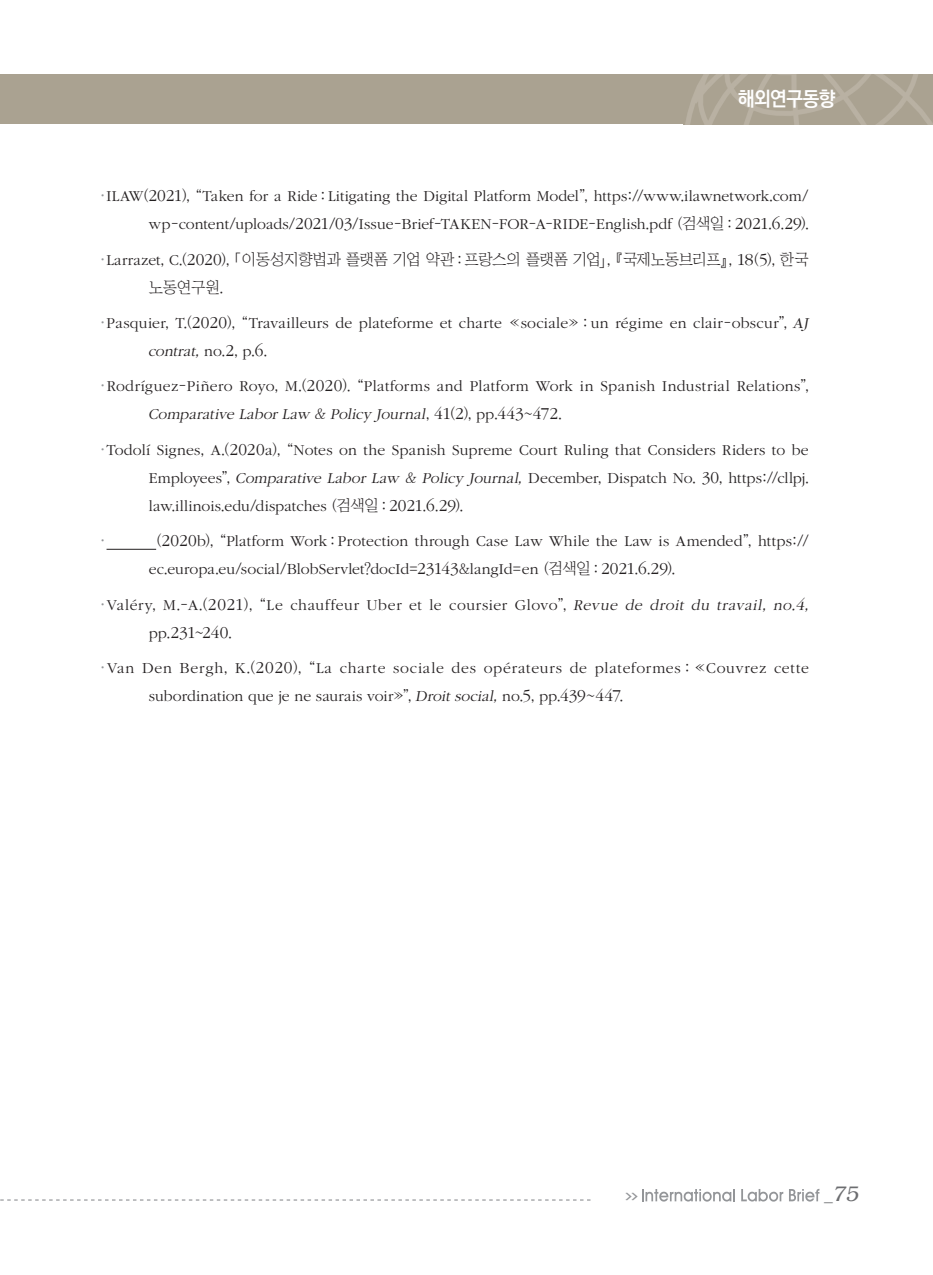
<style>
.page{position:relative;width:933px;height:1275px;background:#fff}
.page>*{position:absolute;margin:0;border:0;box-sizing:border-box;transform-origin:0 0}
.t1{font:italic 300 21px "Bookman";color:#6c6d70}
.t2{font:700 20.12px "Ko Pub Dotum";letter-spacing:-.025em;color:#fff;scale:.95 1}
.참고문헌_본문{font:300 17.32px "ITC Garamond Std";letter-spacing:-.005em;color:#231f20}
.참고문헌_본문-2{font:300 15.75px/28px "ITC Garamond Std";letter-spacing:.015em;color:#231f20}
.참고문헌_본문-3{font:300 15.75px/28px "ITC Garamond Std";letter-spacing:.04em;color:#231f20}
.참고문헌_본문-4{font:300 15.75px "ITC Garamond Std";letter-spacing:.035em;color:#231f20}
.참고문헌_본문-5{font:15.75px/28px "Chosunilbo NM";letter-spacing:-.02em;color:#231f20}
.참고문헌_본문-6{font:15.75px "Chosunilbo NM";color:#939598}
.t3{font:700 7.88px "Ko Pub Dotum";color:#939598;scale:2 1}
.s1{font-family:"Chosunilbo NM";font-weight:400;color:#939598}
.s2{font-family:"Chosunilbo NM";font-weight:400}
.s3{font-size:17.32px}
.s4{color:#939598}
.s5{font-family:"ITC Garamond Std";font-weight:300}
.s6{font-family:"ITC Garamond Std";font-weight:300;font-size:17.32px}
.s7{font-style:italic}
.s8{font-family:"Chosunilbo NM";font-weight:400;font-style:italic}
.s9{font-style:italic;font-size:17.32px}
.s10{font-size:15.75px}
.s11{font-family:"Chosunilbo NM";font-weight:400;font-size:15.75px}
.s12{font-family:"Helvetica";font-weight:400;font-style:normal;font-size:17.5px}
</style>
<div class="page">
<svg style="left:0;top:1199px;width:590px;height:1px"></svg>
<div style="left:0;top:74px;width:933px;height:50px;background:#aaa291"></div>
<img style="left:685px;top:74px;width:248px;height:50px">
<svg style="left:642px;top:1189px;width:93px;height:13px"></svg>
<svg style="left:741px;top:1189px;width:42px;height:13px"></svg>
<svg style="left:789px;top:1189px;width:30px;height:12px"></svg>
<hr style="left:106px;top:549px;width:50px;height:1px;background:#231f20">
<p class="t2" style="left:738px;top:89px;width:104px">해외연구동향</p>
<p class="참고문헌_본문-2" style="left:99px;top:182px;width:711px;text-align:right"><span class="s1">·</span>ILAW<span class="s2">(</span><span class="s3">2021</span><span class="s2">), “</span>Taken for a Ride <span class="s2">:</span> Litigating the Digital Platform Model<span class="s2">”,</span> https<span class="s2">://</span>www<span class="s2">.</span>ilawnetwork<span class="s2">.</span>com<span class="s2">/ </span>wp<span class="s2">-</span>content<span class="s2">/</span>uploads<span class="s2">/</span><span class="s3">2021</span><span class="s2">/</span><span class="s3">03</span><span class="s2">/</span>Issue<span class="s2">-</span>Brief<span class="s2">-</span>TAKEN<span class="s2">-</span>FOR<span class="s2">-</span>A<span class="s2">-</span>RIDE<span class="s2">-</span>English<span class="s2">.</span>pdf <span class="s2">(검색일 :</span> <span class="s3">2021</span><span class="s2">.</span><span class="s3">6</span><span class="s2">.</span><span class="s3">29</span><span class="s2">).</span></p>
<p class="참고문헌_본문-5" style="left:149px;top:245px;width:661px;text-indent:-50px"><span class="s4">·</span><span class="s5">Larrazet</span>, <span class="s5">C</span>.(<span class="s6">2020</span>), 「이동성지향법과 플랫폼 기업 약관 : 프랑스의 플랫폼 기업」, 『국제노동브리프』, <span class="s6">18</span>(<span class="s6">5</span>), 한국 노동연구원.</p>
<p class="참고문헌_본문-2" style="left:148px;top:309px;width:661px;text-indent:-49px"><span class="s1">·</span>Pasquier<span class="s2">,</span> T<span class="s2">.(</span><span class="s3">2020</span><span class="s2">), “</span>Travailleurs de plateforme et charte <span class="s2">«</span>sociale<span class="s2">» :</span> un régime en clair<span class="s2">-</span>obscur<span class="s2">”,</span> <span class="s7">AJ contrat</span><span class="s8">,</span> no<span class="s2">.</span><span class="s3">2</span><span class="s2">,</span> p<span class="s2">.</span><span class="s3">6</span><span class="s2">.</span></p>
<p class="참고문헌_본문-2" style="left:148px;top:373px;width:662px;text-indent:-49px"><span class="s1">·</span>Rodríguez<span class="s2">-</span>Piñero Royo<span class="s2">,</span> M<span class="s2">.(</span><span class="s3">2020</span><span class="s2">). “</span>Platforms and Platform Work in Spanish Industrial Relations<span class="s2">”,<br></span><span class="s7">Comparative Labor Law</span> <span class="s8">&amp;</span> <span class="s7">Policy Journal</span><span class="s2">,</span> <span class="s3">41</span><span class="s2">(</span> <span class="s3">2</span> <span class="s2">),</span> p p <span class="s2">.</span><span class="s3">4 4 3</span> <span class="s2">~</span> <span class="s3">47 2</span> <span class="s2">.</span></p>
<p class="참고문헌_본문-2" style="left:149px;top:436px;width:661px;text-align:justify;text-indent:-50px"><span class="s1">·</span>Todolí Signes<span class="s2">,</span> A<span class="s2">.(</span><span class="s3">2020</span>a<span class="s2">), “</span>Notes on the Spanish Supreme Court Ruling that Considers Riders to be Employees<span class="s2">”,</span> <span class="s7">Comparative Labor Law</span> <span class="s8">&amp;</span> <span class="s7">Policy Journal</span><span class="s8">,</span> December<span class="s2">,</span> Dispatch No<span class="s2">.</span> <span class="s3">30</span><span class="s2">,</span> https<span class="s2">://</span>cllpj<span class="s2">. </span>law<span class="s2">.</span>illinois<span class="s2">.</span>edu<span class="s2">/</span>dispatches <span class="s2">(검색일 :</span> <span class="s3">2021</span><span class="s2">.</span><span class="s3">6</span><span class="s2">.</span><span class="s3">29</span><span class="s2">).</span></p>
<p class="참고문헌_본문-6" style="left:99px;top:533px;width:9px">·</p>
<p class="참고문헌_본문-2" style="left:149px;top:528px;width:661px;text-indent:7px"><span class="s2">(</span><span class="s3">2020</span>b<span class="s2">), “</span>Platform Work <span class="s2">:</span> Protection through Case Law While the Law is Amended<span class="s2">”,</span> https<span class="s2">:// </span>ec<span class="s2">.</span>europa<span class="s2">.</span>eu<span class="s2">/</span>social<span class="s2">/</span>BlobServlet<span class="s2">?</span>docId<span class="s2">=</span><span class="s3">23143</span><span class="s2">&amp;</span>langId<span class="s2">=</span>en <span class="s2">(검색일 :</span> <span class="s3">2021</span><span class="s2">.</span><span class="s3">6</span><span class="s2">.</span><span class="s3">29</span><span class="s2">).</span></p>
<p class="참고문헌_본문-4" style="left:99px;top:596px;width:713px"><span class="s1">·</span>Valéry<span class="s2">,</span> M<span class="s2">.-</span>A<span class="s2">.(</span><span class="s3">2021</span><span class="s2">), “</span>Le chauffeur Uber et le coursier Glovo<span class="s2">”,</span> <span class="s7">Revue de droit du travail</span><span class="s8">,</span> <span class="s7">no</span><span class="s8">.</span><span class="s9">4</span><span class="s8">,</span></p>
<p class="참고문헌_본문" style="left:149px;top:623px;width:84px"><span class="s10">pp</span><span class="s11">.</span>231<span class="s11">~</span>240<span class="s11">.</span></p>
<p class="참고문헌_본문-3" style="left:149px;top:654px;width:661px;text-indent:-50px"><span class="s1">·</span>Van Den Bergh<span class="s2">,</span> K<span class="s2">.(</span><span class="s3">2020</span><span class="s2">), “</span>La charte sociale des opérateurs de plateformes <span class="s2">: «</span>Couvrez cette subordination que je ne saurais voir<span class="s2">»”,</span> <span class="s7">Droitsocial</span><span class="s8">,</span> no<span class="s2">.</span><span class="s3">5</span><span class="s2">,</span> pp<span class="s2">.</span><span class="s3">439</span><span class="s2">~</span><span class="s3">447</span><span class="s2">.</span></p>
<p class="t3" style="left:625px;top:1192px;width:8px">&gt;&gt;</p>
<h1 class="t1" style="left:824px;top:1182px;width:36px"><span class="s12">_</span>75</h1>
</div>
